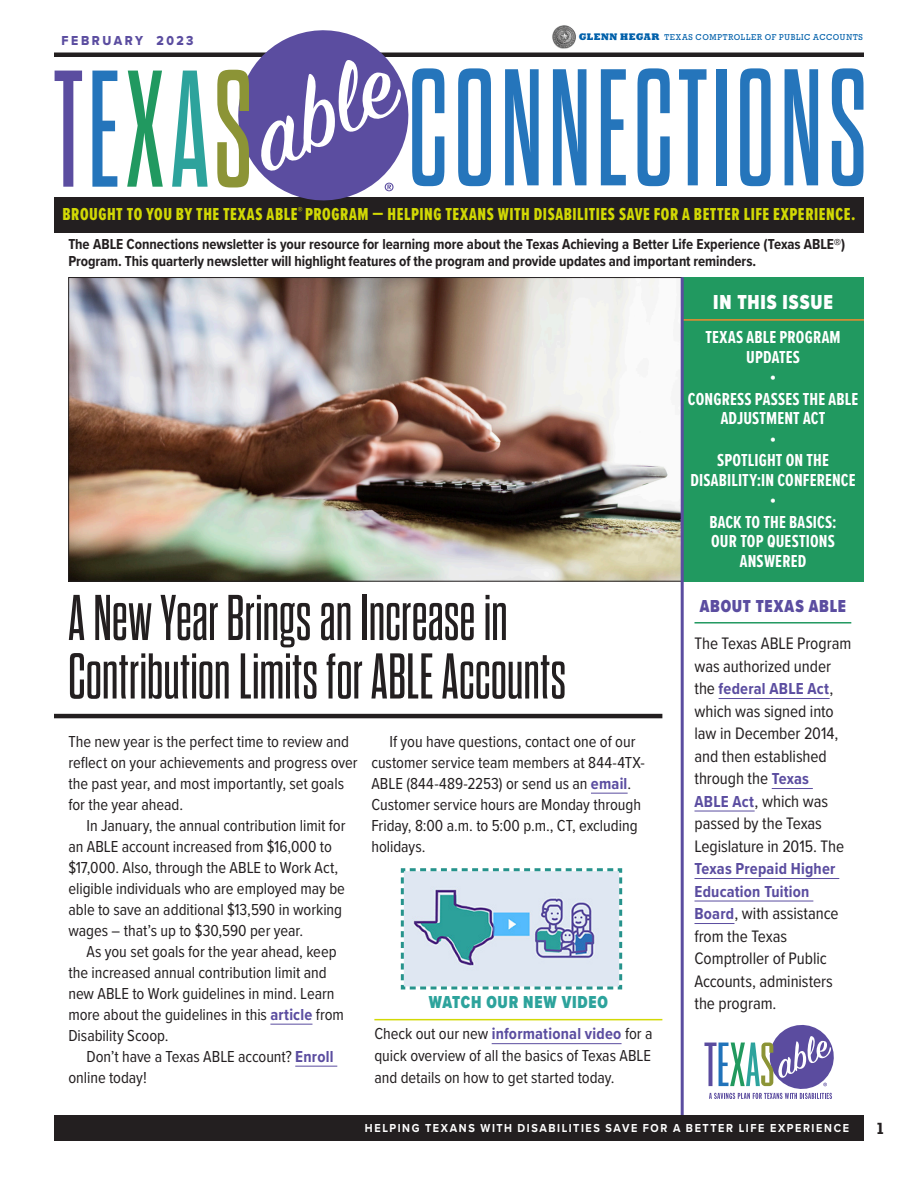
<style>
.page{position:relative;width:918px;height:1188px;background:#fff}
.page>*{position:absolute;margin:0;border:0;box-sizing:border-box;transform-origin:0 0}
.t1{font:165.9px "Dharma Gothic M";letter-spacing:.035em;color:#2575bb;scale:.89 1}
.t2{font:64.5px/58.5px "Dharma Gothic M";color:#231f20}
.t3{font:900 21px "Proxima Nova Cond";letter-spacing:.05em;color:#fff;scale:.9 1}
.t4{font:700 18px/19.5px "Proxima Nova Ex Cn";letter-spacing:.01em;color:#fff;text-align:center}
.t5{font:18px "Proxima Nova Ex Cn Extrabld";letter-spacing:.035em;color:#d2d904;scale:.95 1}
.t6{font:900 18px "Proxima Nova Cond";letter-spacing:.05em;color:#2da39c;scale:.9 1}
.t7{font:900 18px "Proxima Nova Cond";letter-spacing:.05em;color:#5b4da0;scale:.9 1}
.t8{font:17.25px/22.5px "Proxima Nova Cond";letter-spacing:-.005em;color:#231f20}
.text{font:16.5px/21px "Proxima Nova Cond";letter-spacing:-.005em;color:#231f20}
.t9{font:700 16.5px/22.5px "Proxima Nova Cond";letter-spacing:.01em;color:#5b4da0}
.t10{font:700 16.5px "Rockwell Std";color:#231f20}
.t11{font:700 15px/16.5px "Proxima Nova Cond";letter-spacing:-.005em;color:#231f20}
.t12{font:13.5px "Proxima Nova Extrabld";letter-spacing:.21em;color:#5b4da0;scale:.9 1}
.t13{font:700 12px "Proxima Nova";letter-spacing:.15em;color:#fff;scale:.9 1}
.t14{font:8.7px "Rockwell Std";letter-spacing:.09em;color:#0060aa;scale:.95 1}
.s1{font-weight:800;font-size:9.75px}
.s2{color:#5b4da0}
.s3{color:#219960}
.s4{color:#2da39c}
.s5{color:#8c9436}
.s6{font-weight:700;color:#5b4da0}
.s7{font-weight:400;font-size:17.25px;color:#231f20}
.s8{font-weight:700;font-size:16.5px;color:#5b4da0}
</style>
<div class="page">
<div style="left:54px;top:197px;width:810px;height:35px;background:#231f20"></div>
<div style="left:54px;top:52px;width:810px;height:5px;background:#231f20"></div>
<img style="left:70px;top:279px;width:610px;height:300px">
<img style="left:552px;top:25px;width:24px;height:24px">
<hr style="left:270px;top:1024px;width:42px;height:1px;background:#5b4da0">
<hr style="left:295px;top:1066px;width:42px;height:1px;background:#5b4da0">
<hr style="left:591px;top:793px;width:37px;height:1px;background:#5b4da0">
<hr style="left:54px;top:714px;width:608px;height:4px;background:#231f20">
<svg style="left:704px;top:1025px;width:130px;height:74px"></svg>
<hr style="left:694px;top:622px;width:157px;height:2px;background:#219960">
<hr style="left:719px;top:698px;width:111px;height:1px;background:#5b4da0">
<hr style="left:772px;top:788px;width:41px;height:1px;background:#5b4da0">
<hr style="left:694px;top:811px;width:61px;height:1px;background:#5b4da0">
<hr style="left:694px;top:878px;width:145px;height:1px;background:#5b4da0">
<hr style="left:694px;top:901px;width:119px;height:1px;background:#5b4da0">
<hr style="left:694px;top:923px;width:40px;height:1px;background:#5b4da0">
<div style="left:682px;top:277px;width:182px;height:304px;background:#219960"></div>
<hr style="left:682px;top:319px;width:182px;height:2px;background:#f28a2e">
<hr style="left:681px;top:277px;width:3px;height:850px;background:#5b4da0">
<hr style="left:374px;top:1019px;width:288px;height:1px;background:#d2d904">
<hr style="left:492px;top:1043px;width:130px;height:1px;background:#5b4da0">
<svg style="left:400px;top:868px;width:223px;height:122px;background:#b9d1df"></svg>
<svg style="left:238px;top:30px;width:170px;height:170px"></svg>
<div style="left:54px;top:1116px;width:810px;height:25px;background:#231f20"></div>
<p class="t12" style="left:62px;top:31px;width:148px">FEBRUARY 2023</p>
<p class="t14" style="left:579px;top:32px;width:301px"><span class="s1">GLENN HEGAR</span> TEXAS COMPTROLLER OF PUBLIC ACCOUNTS</p>
<p class="t1" style="left:54px;top:50px;width:915px"><span class="s2">T</span>E<span class="s3">X</span><span class="s4">A</span><span class="s5">S</span> CONNECTI0NS</p>
<p class="t5" style="left:63px;top:201px;width:836px">BROUGHT TO YOU BY THE TEXAS ABLE<sup>®</sup> PROGRAM — HELPING TEXANS WITH DISABILITIES SAVE FOR A BETTER LIFE EXPERIENCE.</p>
<p class="t11" style="left:68px;top:236px;width:778px">The ABLE Connections newsletter is your resource for learning more about the Texas Achieving a Better Life Experience (Texas ABLE®)<br>Program. This quarterly newsletter will highlight features of the program and provide updates and important reminders.</p>
<h1 class="t2" style="left:68px;top:590px;width:499px">A New Year Brings an Increase in<br>Contribution Limits for ABLE Accounts</h1>
<p class="text" style="left:68px;top:730px;width:291px">The new year is the perfect time to review and reflect on your achievements and progress over the past year, and most importantly, set goals for the year ahead.</p>
<p class="text" style="left:68px;top:814px;width:279px;text-indent:18px">In January, the annual contribution limit for an ABLE account increased from $16,000 to $17,000. Also, through the ABLE to Work Act, eligible individuals who are employed may be able to save an additional $13,590 in working wages – that’s up to $30,590 per year.</p>
<p class="text" style="left:68px;top:940px;width:270px;text-indent:18px">As you set goals for the year ahead, keep the increased annual contribution limit and new ABLE to Work guidelines in mind. Learn</p>
<p class="text" style="left:68px;top:1003px;width:277px">more about the guidelines in this <span class="s6">article</span> from</p>
<p class="text" style="left:68px;top:1024px;width:102px">Disability Scoop.</p>
<p class="text" style="left:86px;top:1045px;width:249px">Don’t have a Texas ABLE account? <span class="s6">Enroll</span></p>
<p class="text" style="left:68px;top:1066px;width:80px">online today!</p>
<p class="text" style="left:371px;top:730px;width:275px;text-align:center">If you have questions, contact one of our customer service team members at 844-4TX-</p>
<p class="text" style="left:371px;top:772px;width:262px">ABLE (844-489-2253) or send us an <span class="s6">email</span>.</p>
<p class="text" style="left:371px;top:793px;width:271px">Customer service hours are Monday through<br>Friday, 8:00 a.m. to 5:00 p.m., CT, excluding holidays.</p>
<h2 class="t6" style="left:429px;top:989px;width:201px">WATCH OUR NEW VIDEO</h2>
<p class="text" style="left:374px;top:1022px;width:280px;line-height:21.8px;text-align:justify">Check out our new <span class="s6">informational video</span> for a quick overview of all the basics of Texas ABLE and details on how to get started today.</p>
<h1 class="t3" style="left:713px;top:286px;width:135px">IN THIS ISSUE</h1>
<p class="t4" style="left:705px;top:327px;width:137px">TEXAS ABLE PROGRAM<br>UPDATES<br>•</p>
<p class="t4" style="left:688px;top:389px;width:172px">CONGRESS PASSES THE ABLE<br>ADJUSTMENT ACT<br>•</p>
<p class="t4" style="left:691px;top:450px;width:167px">SPOTLIGHT ON THE<br>DISABILITY:IN CONFERENCE •</p>
<p class="t4" style="left:709px;top:512px;width:129px">BACK TO THE BASICS:<br>OUR TOP QUESTIONS<br>ANSWERED</p>
<h3 class="t7" style="left:700px;top:592px;width:164px">ABOUT TEXAS ABLE</h3>
<p class="t8" style="left:694px;top:631px;width:158px">The Texas ABLE Program was authorized under</p>
<p class="t9" style="left:694px;top:677px;width:141px"><span class="s7">the</span> federal ABLE Act<span class="s7">,</span></p>
<p class="t8" style="left:695px;top:699px;width:145px">which was signed into law in December 2014, and then established</p>
<p class="t8" style="left:695px;top:766px;width:116px">through the <span class="s8">Texas</span></p>
<p class="t8" style="left:694px;top:789px;width:135px"><span class="s8">ABLE Act</span>, which was</p>
<p class="t8" style="left:694px;top:811px;width:151px">passed by the Texas<br>Legislature in 2015. The</p>
<p class="t9" style="left:694px;top:857px;width:142px">Texas Prepaid Higher<br>Education Tuition</p>
<p class="t8" style="left:694px;top:901px;width:146px"><span class="s8">Board</span>, with assistance</p>
<p class="t8" style="left:694px;top:924px;width:140px">from the Texas<br>Comptroller of Public<br>Accounts, administers the program.</p>
<p class="t13" style="left:365px;top:1119px;width:539px">HELPING TEXANS WITH DISABILITIES SAVE FOR A BETTER LIFE EXPERIENCE</p>
<p class="t10" style="left:876px;top:1119px;width:11px">1</p>
</div>
